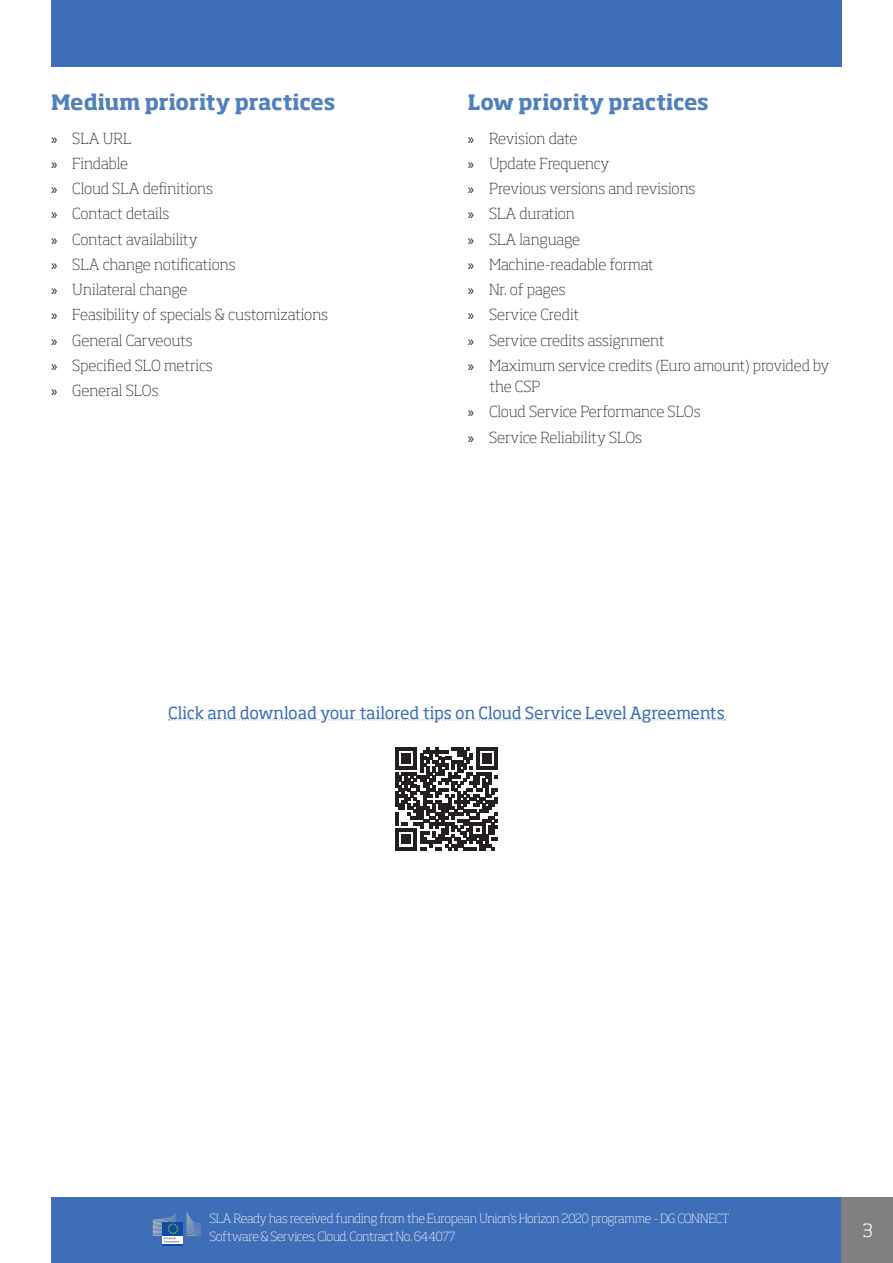
<style>
.page{position:relative;width:893px;height:1263px;background:#fff}
.page>*{position:absolute;margin:0;border:0;box-sizing:border-box;transform-origin:0 0}
.Heading_2{font:700 21px "Soho Std";letter-spacing:-.005em;color:#4f81bd}
.t1{font:300 18px "Soho Std";color:#fff}
.Heading_3{font:16.5px "Soho Std";letter-spacing:-.01em;color:#3d6eb7}
.t2{font:200 15px/21px "Soho Std";color:#231f20}
.t3{font:200 12.45px/17.9px "Soho Std";letter-spacing:-.035em;color:#fff}
.s1{font-family:"Myriad Pro";font-weight:400}
</style>
<div class="page">
<div style="left:51px;top:0;width:791px;height:67px;background:#3d6eb7"></div>
<div style="left:51px;top:1197px;width:791px;height:66px;background:#3d6eb7"></div>
<div style="left:842px;top:1197px;width:51px;height:66px;background:#808080"></div>
<svg style="left:153px;top:1212px;width:48px;height:33px"></svg>
<svg style="left:169px;top:719px;width:556px;height:1px"></svg>
<svg style="left:395px;top:747px;width:103px;height:103px"></svg>
<p class="Heading_2" style="left:51px;top:89px;width:286px">Medium priority practices</p>
<p class="t2" style="left:51px;top:127px;width:82px"><span class="s1">»</span> SLA URL</p>
<p class="t2" style="left:51px;top:153px;width:79px"><span class="s1">»</span> Findable</p>
<p class="t2" style="left:51px;top:178px;width:164px"><span class="s1">»</span> Cloud SLA definitions</p>
<p class="t2" style="left:51px;top:203px;width:120px"><span class="s1">»</span> Contact details</p>
<p class="t2" style="left:51px;top:228px;width:148px"><span class="s1">»</span> Contact availability</p>
<p class="t2" style="left:51px;top:254px;width:186px"><span class="s1">»</span> SLA change notifications</p>
<p class="t2" style="left:51px;top:279px;width:138px"><span class="s1">»</span> Unilateral change</p>
<p class="t2" style="left:51px;top:304px;width:279px"><span class="s1">»</span> Feasibility of specials &amp; customizations</p>
<p class="t2" style="left:51px;top:329px;width:143px"><span class="s1">»</span> General Carveouts</p>
<p class="t2" style="left:51px;top:355px;width:163px"><span class="s1">»</span> Specified SLO metrics</p>
<p class="t2" style="left:51px;top:380px;width:109px"><span class="s1">»</span> General SLOs</p>
<p class="Heading_2" style="left:468px;top:89px;width:243px">Low priority practices</p>
<p class="t2" style="left:468px;top:127px;width:111px"><span class="s1">»</span> Revision date</p>
<p class="t2" style="left:468px;top:153px;width:143px"><span class="s1">»</span> Update Frequency</p>
<p class="t2" style="left:468px;top:178px;width:229px"><span class="s1">»</span> Previous versions and revisions</p>
<p class="t2" style="left:468px;top:203px;width:109px"><span class="s1">»</span> SLA duration</p>
<p class="t2" style="left:468px;top:228px;width:114px"><span class="s1">»</span> SLA language</p>
<p class="t2" style="left:468px;top:254px;width:187px"><span class="s1">»</span> Machine-readable format</p>
<p class="t2" style="left:468px;top:279px;width:99px"><span class="s1">»</span> Nr. of pages</p>
<p class="t2" style="left:468px;top:304px;width:113px"><span class="s1">»</span> Service Credit</p>
<p class="t2" style="left:468px;top:329px;width:198px"><span class="s1">»</span> Service credits assignment</p>
<p class="t2" style="left:489px;top:355px;width:342px;text-indent:-21px"><span class="s1">»</span> Maximum service credits (Euro amount) provided by the CSP</p>
<p class="t2" style="left:468px;top:401px;width:234px"><span class="s1">»</span> Cloud Service Performance SLOs</p>
<p class="t2" style="left:468px;top:426px;width:176px"><span class="s1">»</span> Service Reliability SLOs</p>
<p class="Heading_3" style="left:168px;top:702px;width:558px">Click and download your tailored tips on Cloud Service Level Agreements</p>
<p class="t3" style="left:210px;top:1209px;width:521px">SLA Ready has received funding from the European Union’s Horizon 2020 programme - DG CONNECT<br>Software &amp; Services, Cloud. Contract No. 644077</p>
<p class="t1" style="left:862px;top:1219px;width:12px">3</p>
</div>
